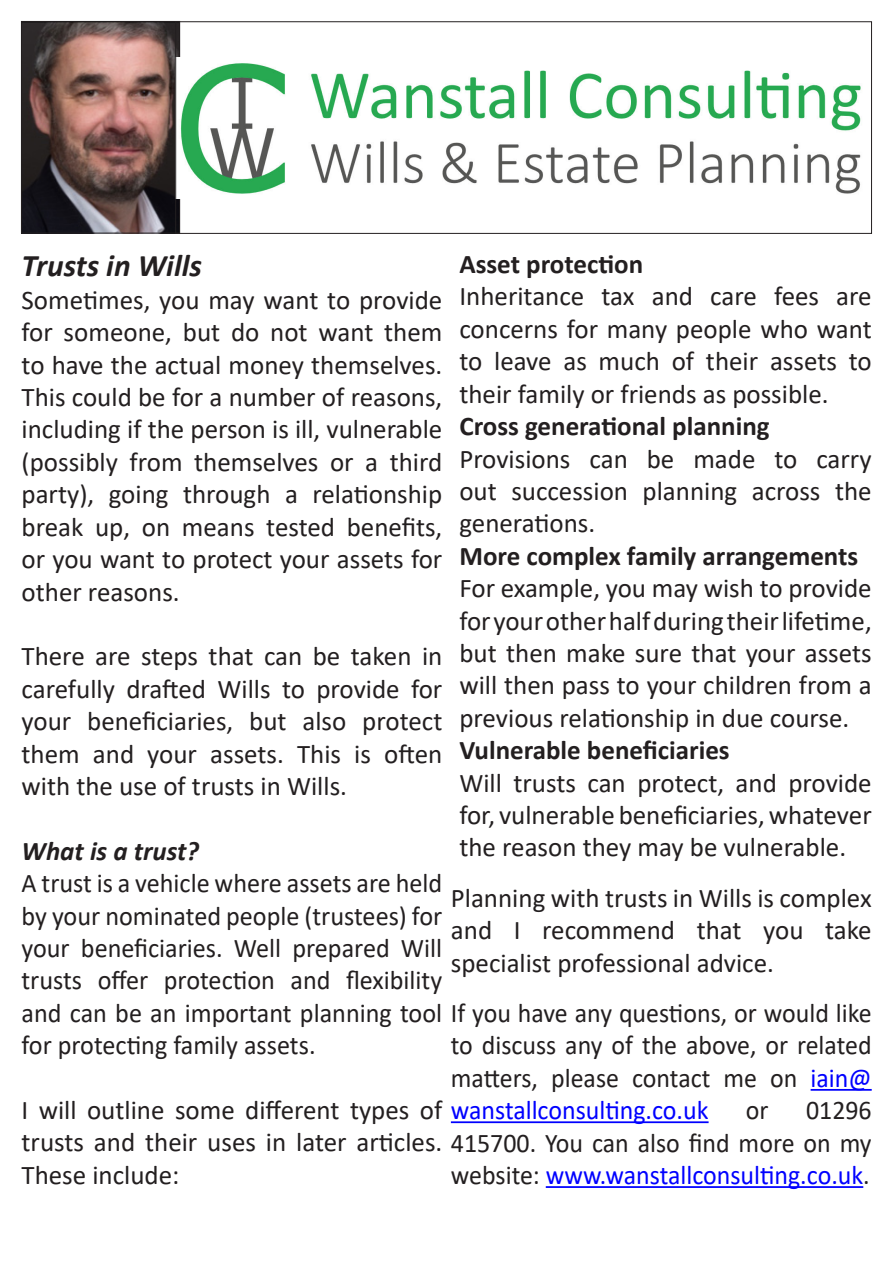
<style>
.page{position:relative;width:893px;height:1263px;background:#fff}
.page>*{position:absolute;margin:0;border:0;box-sizing:border-box;transform-origin:0 0}
.Main_Heading_2{font:italic 700 31.5px "Calibri";color:#231f20}
.Main_Heading_2-2{font:27px/32.4px "Calibri";color:#231f20;text-align:justify}
.Main_Heading_2-3{font:700 27px "Calibri";color:#231f20}
.Main_Heading_2-4{font:27px "Calibri";color:#231f20;scale:.96 1}
.Main_Heading_2-5{font:27px "Calibri";color:#00f;scale:.96 1}
.Main_Heading_2-6{font:italic 700 27px "Calibri";color:#231f20}
.s1{color:#00f}
.s2{color:#231f20}
</style>
<div class="page">
<hr style="left:811px;top:1089px;width:61px;height:2px;background:#00f">
<hr style="left:451px;top:1121px;width:258px;height:2px;background:#00f">
<hr style="left:546px;top:1186px;width:317px;height:2px;background:#00f">
<img style="left:23px;top:23px;width:155px;height:208px">
<div style="left:21px;top:21px;width:159px;height:212px;border:1px solid #231f20"></div>
<img style="left:177px;top:57px;width:684px;height:141px">
<div style="left:175px;top:22px;width:697px;height:212px;border:1px solid #231f20"></div>
<p class="Main_Heading_2-3" style="left:459px;top:245px;width:185px">Asset protection</p>
<p class="Main_Heading_2-2" style="left:459px;top:280px;width:414px">Inheritance tax and care fees are concerns for many people who want to leave as much of their assets to their family or friends as possible.</p>
<p class="Main_Heading_2-3" style="left:459px;top:407px;width:312px">Cross generational planning</p>
<p class="Main_Heading_2-2" style="left:459px;top:442px;width:414px">Provisions can be made to carry out succession planning across the generations.</p>
<p class="Main_Heading_2-3" style="left:459px;top:537px;width:400px">More complex family arrangements</p>
<p class="Main_Heading_2-2" style="left:459px;top:571px;width:414px">For example, you may wish to provide for your other half during their lifetime, but then make sure that your assets will then pass to your children from a previous relationship in due course.</p>
<p class="Main_Heading_2-3" style="left:459px;top:731px;width:272px">Vulnerable beneficiaries</p>
<p class="Main_Heading_2-2" style="left:459px;top:766px;width:414px">Will trusts can protect, and provide for, vulnerable beneficiaries, whatever the reason they may be vulnerable.</p>
<p class="Main_Heading_2-2" style="left:451px;top:881px;width:422px">Planning with trusts in Wills is complex and I recommend that you take specialist professional advice.</p>
<p class="Main_Heading_2" style="left:22px;top:244px;width:182px">Trusts in Wills</p>
<p class="Main_Heading_2-2" style="left:22px;top:283px;width:422px">Sometimes, you may want to provide for someone, but do not want them to have the actual money themselves.<br>This could be for a number of reasons, including if the person is ill, vulnerable (possibly from themselves or a third party), going through a relationship break up, on means tested benefits, or you want to protect your assets for other reasons.</p>
<p class="Main_Heading_2-2" style="left:22px;top:639px;width:422px">There are steps that can be taken in carefully drafted Wills to provide for your beneficiaries, but also protect them and your assets. This is often with the use of trusts in Wills.</p>
<p class="Main_Heading_2-6" style="left:22px;top:832px;width:179px">What is a trust?</p>
<p class="Main_Heading_2-2" style="left:22px;top:866px;width:851px;text-align:left">A trust is a vehicle where assets are held<br>by your nominated people (trustees) for<br>your beneficiaries. Well prepared Will<br>trusts offer protection and flexibility<br>and can be an important planning tool If you have any questions, or would like for protecting family assets.</p>
<p class="Main_Heading_2-4" style="left:451px;top:1027px;width:440px">to discuss any of the above, or related</p>
<p class="Main_Heading_2-4" style="left:451px;top:1059px;width:440px">matters, please contact me on <span class="s1">iain@</span></p>
<p class="Main_Heading_2-4" style="left:746px;top:1091px;width:25px">or</p>
<p class="Main_Heading_2-4" style="left:806px;top:1091px;width:70px">01296</p>
<p class="Main_Heading_2-2" style="left:22px;top:1093px;width:852px;text-align:left">I will outline some different types of <span class="s1">wanstallconsulting.co.uk<br></span>trusts and their uses in later articles. 415700. You can also find more on my<br>These include:</p>
<p class="Main_Heading_2-5" style="left:451px;top:1156px;width:438px"><span class="s2">website:</span> www.wanstallconsulting.co.uk<span class="s2">.</span></p>
</div>
